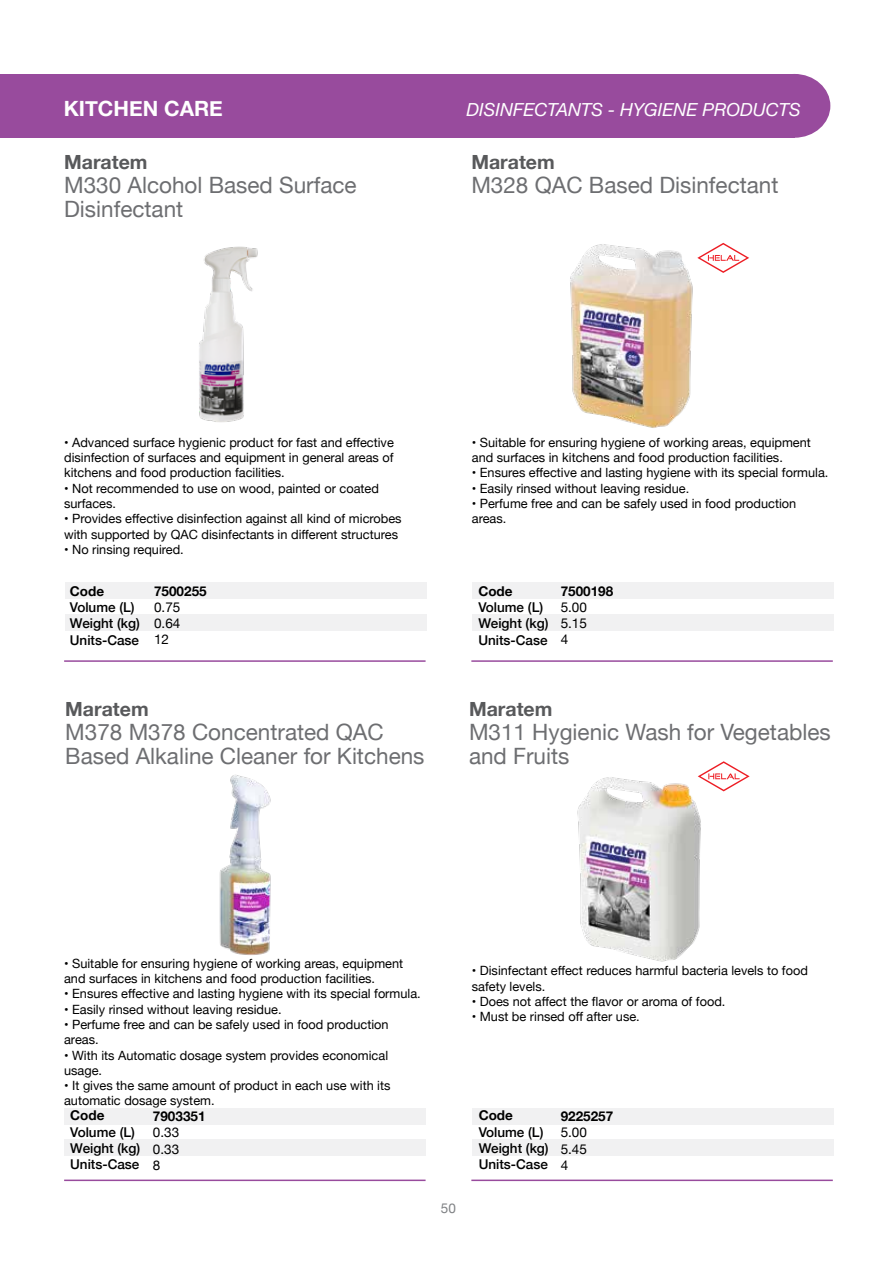
<style>
.page{position:relative;width:893px;height:1263px;background:#fff}
.page>*{position:absolute;margin:0;border:0;box-sizing:border-box;transform-origin:0 0}
.t1{font:22.5px/24px "Helvetica Neue";color:#6d6e71}
.t2{font:700 21px "Helvetica Neue";color:#fff}
.t3{font:700 19.5px "Helvetica Neue";color:#58595b}
.t4{font:italic 18px "Helvetica Neue";color:#fff}
.t5{font:500 13.5px/16.2px "Helvetica Neue";color:#000}
.t6{font:700 13.5px "Helvetica Neue";color:#000}
.t7{font:13.5px/16.2px "Helvetica Neue";color:#000;text-align:justify}
.t8{font:13.5px "Helvetica Neue";color:#808285}
.t9{font:12.75px/15.3px "Helvetica Neue";color:#000}
</style>
<div class="page">
<div style="left:0;top:74px;width:794px;height:64px;background:#984b9d"></div>
<div style="left:758px;top:74px;width:72px;height:64px;background:#984b9d;border-radius:50%"></div>
<hr style="left:64px;top:660px;width:362px;height:2px;background:#984b9d">
<hr style="left:471px;top:660px;width:362px;height:2px;background:#984b9d">
<hr style="left:64px;top:1179px;width:362px;height:2px;background:#984b9d">
<hr style="left:471px;top:1179px;width:362px;height:2px;background:#984b9d">
<div style="left:472px;top:614px;width:361px;height:16px;background:#f1f1f2"></div>
<div style="left:472px;top:583px;width:361px;height:16px;background:#f1f1f2"></div>
<div style="left:64px;top:1139px;width:361px;height:17px;background:#f1f1f2"></div>
<div style="left:64px;top:1108px;width:361px;height:16px;background:#f1f1f2"></div>
<div style="left:472px;top:1139px;width:361px;height:17px;background:#f1f1f2"></div>
<div style="left:472px;top:1108px;width:361px;height:16px;background:#f1f1f2"></div>
<img style="left:199px;top:246px;width:59px;height:176px">
<div style="left:65px;top:614px;width:362px;height:16px;background:#f1f1f2"></div>
<div style="left:65px;top:583px;width:362px;height:16px;background:#f1f1f2"></div>
<img style="left:570px;top:244px;width:123px;height:184px">
<img style="left:219px;top:774px;width:52px;height:181px">
<img style="left:577px;top:777px;width:124px;height:185px">
<hr style="left:892px;top:74px;width:1px;height:64px;background:#984b9d">
<svg style="left:698px;top:761px;width:52px;height:30px"></svg>
<svg style="left:697px;top:243px;width:52px;height:30px"></svg>
<h2 class="t2" style="left:64px;top:92px;width:161px">KITCHEN CARE</h2>
<h3 class="t3" style="left:64px;top:147px;width:85px">Maratem</h3>
<h1 class="t1" style="left:64px;top:174px;width:294px">M330 Alcohol Based Surface<br>Disinfectant</h1>
<h3 class="t4" style="left:466px;top:96px;width:336px">DISINFECTANTS - HYGIENE PRODUCTS</h3>
<h3 class="t3" style="left:471px;top:147px;width:85px">Maratem</h3>
<h1 class="t1" style="left:471px;top:174px;width:309px">M328 QAC Based Disinfectant</h1>
<p class="t9" style="left:64px;top:435px;width:331px;text-align:justify">• Advanced surface hygienic product for fast and effective disinfection of surfaces and equipment in general areas of kitchens and food production facilities.</p>
<p class="t9" style="left:64px;top:481px;width:316px">• Not recommended to use on wood, painted or coated surfaces.</p>
<p class="t9" style="left:64px;top:512px;width:339px">• Provides effective disinfection against all kind of microbes with supported by QAC disinfectants in different structures</p>
<p class="t9" style="left:64px;top:542px;width:121px">• No rinsing required.</p>
<p class="t6" style="left:154px;top:580px;width:54px">7500255</p>
<p class="t7" style="left:154px;top:600px;width:28px">0.75<br>0.64<br>12</p>
<p class="t6" style="left:70px;top:581px;width:36px">Code</p>
<p class="t5" style="left:70px;top:598px;width:72px">Volume (L)<br>Weight (kg)<br>Units-Case</p>
<h3 class="t3" style="left:65px;top:694px;width:85px">Maratem</h3>
<h1 class="t1" style="left:65px;top:721px;width:361px">M378 M378 Concentrated QAC<br>Based Alkaline Cleaner for Kitchens</h1>
<p class="t9" style="left:472px;top:435px;width:341px">• Suitable for ensuring hygiene of working areas, equipment and surfaces in kitchens and food production facilities.</p>
<p class="t9" style="left:472px;top:466px;width:358px">• Ensures effective and lasting hygiene with its special formula.</p>
<p class="t9" style="left:472px;top:481px;width:219px">• Easily rinsed without leaving residue.</p>
<p class="t9" style="left:472px;top:496px;width:326px">• Perfume free and can be safely used in food production areas.</p>
<p class="t6" style="left:478px;top:581px;width:36px">Code</p>
<p class="t5" style="left:478px;top:598px;width:72px">Volume (L)<br>Weight (kg)<br>Units-Case</p>
<p class="t6" style="left:561px;top:580px;width:54px">7500198</p>
<p class="t7" style="left:561px;top:600px;width:28px">5.00<br>5.15<br>4</p>
<h3 class="t3" style="left:469px;top:694px;width:85px">Maratem</h3>
<h1 class="t1" style="left:469px;top:721px;width:363px">M311 Hygienic Wash for Vegetables and Fruits</h1>
<p class="t9" style="left:64px;top:956px;width:341px">• Suitable for ensuring hygiene of working areas, equipment and surfaces in kitchens and food production facilities.</p>
<p class="t9" style="left:64px;top:987px;width:358px">• Ensures effective and lasting hygiene with its special formula.</p>
<p class="t9" style="left:64px;top:1002px;width:219px">• Easily rinsed without leaving residue.</p>
<p class="t9" style="left:64px;top:1017px;width:326px">• Perfume free and can be safely used in food production areas.</p>
<p class="t9" style="left:64px;top:1048px;width:326px">• With its Automatic dosage system provides economical usage.</p>
<p class="t9" style="left:64px;top:1079px;width:328px">• It gives the same amount of product in each use with its automatic dosage system.</p>
<p class="t6" style="left:70px;top:1105px;width:36px">Code</p>
<p class="t5" style="left:70px;top:1122px;width:72px">Volume (L)<br>Weight (kg)<br>Units-Case</p>
<p class="t6" style="left:153px;top:1106px;width:54px">7903351</p>
<p class="t7" style="left:153px;top:1125px;width:28px">0.33<br>0.33<br>8</p>
<p class="t9" style="left:472px;top:964px;width:338px">• Disinfectant effect reduces harmful bacteria levels to food safety levels.</p>
<p class="t9" style="left:472px;top:994px;width:255px">• Does not affect the flavor or aroma of food.</p>
<p class="t9" style="left:472px;top:1010px;width:169px">• Must be rinsed off after use.</p>
<p class="t8" style="left:441px;top:1198px;width:17px">50</p>
<p class="t6" style="left:479px;top:1105px;width:36px">Code</p>
<p class="t5" style="left:479px;top:1122px;width:72px">Volume (L)<br>Weight (kg)<br>Units-Case</p>
<p class="t6" style="left:561px;top:1106px;width:54px">9225257</p>
<p class="t7" style="left:561px;top:1125px;width:28px">5.00<br>5.45<br>4</p>
</div>
